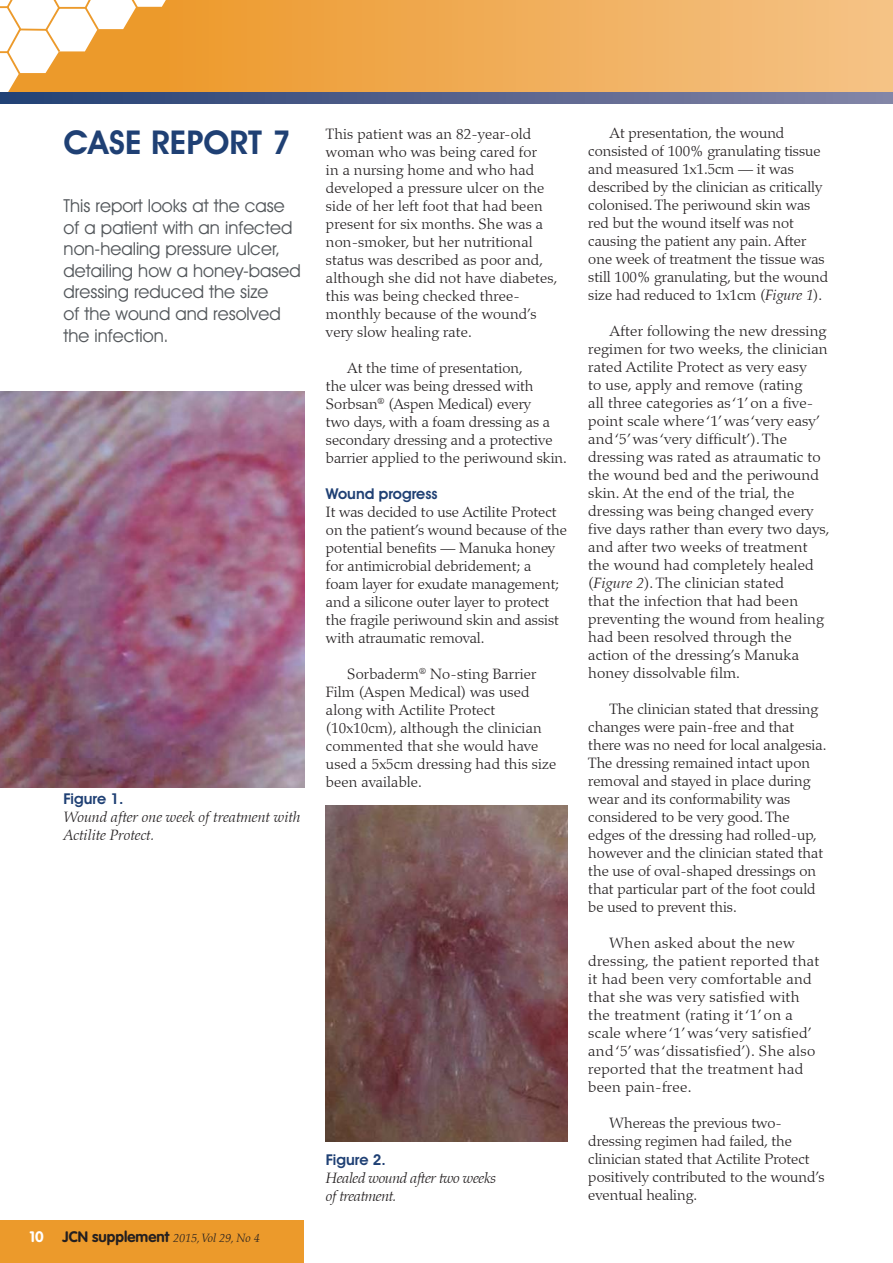
<style>
.page{position:relative;width:893px;height:1263px;background:#fff}
.page>*{position:absolute;margin:0;border:0;box-sizing:border-box;transform-origin:0 0}
.t1{font:600 33px "Avant Garde IT Cby BT";color:#1f4074}
.t2{font:18px/21.6px "Avant Garde IT Cby BT";color:#53575b}
.t3{font:300 15px/18px "Palatino";color:#231f20}
.t4{font:300 15px/18px "Palatino";letter-spacing:.02em;color:#231f20}
.t5{font:italic 300 15px/18px "Palatino";color:#231f20}
.t6{font:italic 300 15px/18px "Palatino";letter-spacing:-.025em;color:#231f20}
.t7{font:600 15px "Avant Garde IT Cby BT";color:#1f4074}
.t8{font:700 15px "VAG Rounded";color:#fff}
.t9{font:italic 300 12px "Palatino";color:#231f20}
.s1{font-family:"VAG Rounded";font-weight:700;font-style:normal;font-size:15px}
.s2{font-style:italic}
</style>
<div class="page">
<img style="left:0;top:391px;width:305px;height:396px">
<img style="left:326px;top:805px;width:241px;height:336px">
<svg style="left:0;top:0;width:170px;height:93px"></svg>
<div style="left:170px;top:0;width:722px;height:93px;background:linear-gradient(to right,#ed9a2d,#f5c387)"></div>
<svg style="left:0;top:93px;width:892px;height:10px;background:#54618c"></svg>
<div style="left:0;top:1220px;width:303px;height:43px;background:#ec9a2b"></div>
<h1 class="t1" style="left:64px;top:130px;width:229px">CASE REPORT 7</h1>
<p class="t2" style="left:64px;top:196px;width:239px">This report looks at the case of a patient with an infected non-healing pressure ulcer, detailing how a honey-based dressing reduced the size<br>of the wound and resolved the infection.</p>
<p class="t7" style="left:64px;top:793px;width:61px">Figure 1.</p>
<p class="t5" style="left:64px;top:810px;width:238px">Wound after one week of treatment with<br>Actilite Protect.</p>
<p class="t8" style="left:30px;top:1230px;width:16px">10</p>
<p class="t9" style="left:63px;top:1233px;width:198px"><span class="s1">JCN supplement</span> 2015, Vol 29, No 4</p>
<p class="t3" style="left:326px;top:126px;width:233px">This patient was an 82-year-old woman who was being cared for<br>in a nursing home and who had developed a pressure ulcer on the side of her left foot that had been present for six months. She was a non-smoker, but her nutritional status was described as poor and, although she did not have diabetes, this was being checked three&shy;monthly because of the wound’s very slow healing rate.</p>
<p class="t3" style="left:326px;top:360px;width:242px;text-indent:21px">At the time of presentation,<br>the ulcer was being dressed with Sorbsan<sup>®</sup> (Aspen Medical) every<br>two days, with a foam dressing as a secondary dressing and a protective barrier applied to the periwound skin.</p>
<p class="t7" style="left:326px;top:488px;width:113px">Wound progress</p>
<p class="t3" style="left:326px;top:504px;width:242px">It was decided to use Actilite Protect on the patient’s wound because of the potential benefits — Manuka honey for antimicrobial debridement; a foam layer for exudate management; and a silicone outer layer to protect the fragile periwound skin and assist with atraumatic removal.</p>
<p class="t3" style="left:326px;top:666px;width:232px;text-indent:21px">Sorbaderm<sup>®</sup> No-sting Barrier<br>Film (Aspen Medical) was used along with Actilite Protect (10x10cm), although the clinician commented that she would have used a 5x5cm dressing had this size been available.</p>
<p class="t7" style="left:326px;top:1154px;width:61px">Figure 2.</p>
<p class="t6" style="left:326px;top:1171px;width:171px">Healed wound after two weeks of treatment.</p>
<p class="t3" style="left:588px;top:126px;width:241px;text-indent:21px">At presentation, the wound consisted of 100% granulating tissue and measured 1x1.5cm — it was described by the clinician as critically colonised. The periwound skin was red but the wound itself was not causing the patient any pain. After one week of treatment the tissue was still 100% granulating, but the wound size had reduced to 1x1cm (<span class="s2">Figure 1</span>).</p>
<p class="t3" style="left:588px;top:324px;width:243px;text-indent:21px">After following the new dressing regimen for two weeks, the clinician rated Actilite Protect as very easy<br>to use, apply and remove (rating<br>all three categories as ‘1’ on a five&shy;point scale where ‘1’ was ‘very easy’ and ‘5’ was ‘very difficult’). The dressing was rated as atraumatic to the wound bed and the periwound skin. At the end of the trial, the dressing was being changed every five days rather than every two days, and after two weeks of treatment the wound had completely healed (<span class="s2">Figure 2</span>). The clinician stated<br>that the infection that had been preventing the wound from healing had been resolved through the action of the dressing’s Manuka honey dissolvable film.</p>
<p class="t3" style="left:588px;top:702px;width:240px;text-indent:21px">The clinician stated that dressing changes were pain-free and that there was no need for local analgesia.<br>The dressing remained intact upon removal and stayed in place during wear and its conformability was considered to be very good. The edges of the dressing had rolled-up, however and the clinician stated that the use of oval-shaped dressings on that particular part of the foot could be used to prevent this.</p>
<p class="t4" style="left:588px;top:936px;width:232px;text-indent:21px">When asked about the new dressing, the patient reported that it had been very comfortable and that she was very satisfied with the treatment (rating it ‘1’ on a scale where ‘1’ was ‘very satisfied’ and ‘5’ was ‘dissatisfied’). She also reported that the treatment had been pain-free.</p>
<p class="t3" style="left:588px;top:1116px;width:238px;text-indent:21px">Whereas the previous two&shy;dressing regimen had failed, the clinician stated that Actilite Protect positively contributed to the wound’s eventual healing.</p>
</div>
